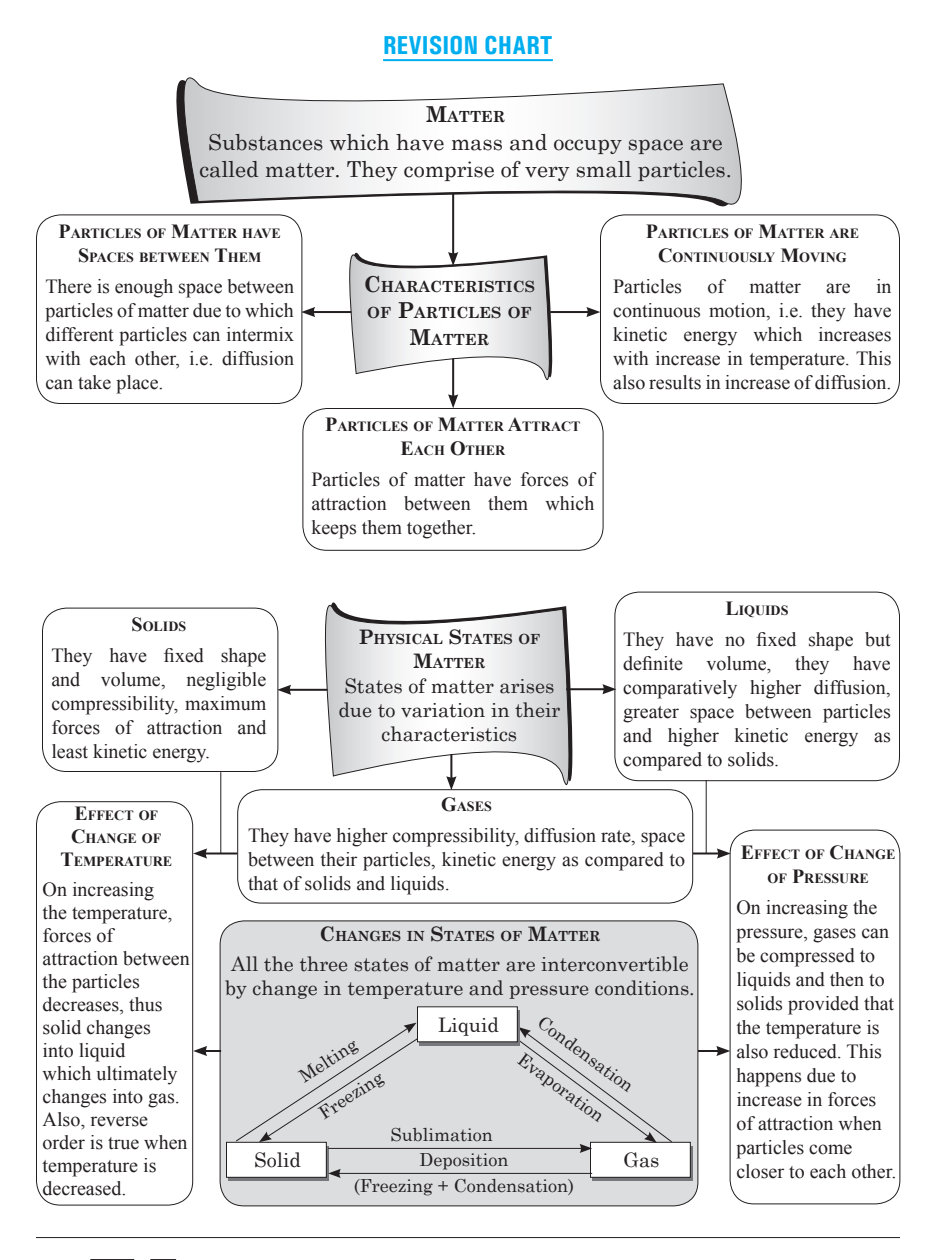
<style>
.page{position:relative;width:936px;height:1260px;background:#fff}
.page>*{position:absolute;margin:0;border:0;box-sizing:border-box;transform-origin:0 0}
.t1{font:700 condensed 26px "Univers";color:#00aeef}
.t2{font:22px/26.4px "Century Schoolbook";color:#231f20;text-align:center}
.t3{font:20px/24px "Times New Roman";color:#231f20;text-align:justify}
.t4{font:20px/24px "Century Schoolbook";color:#231f20;text-align:center}
.t5{font:18px "Century Schoolbook";color:#231f20}
.t6{font:700 15.4px/26.4px "Century Schoolbook";color:#231f20;text-align:center}
.t7{font:700 14px/24px "Times New Roman";color:#231f20;text-align:center}
.t8{font:700 14px/24px "Century Schoolbook";color:#231f20;text-align:center}
.s1{font-size:22px}
.s2{font-size:20px}
</style>
<div class="page">
<hr style="left:36px;top:1237px;width:864px;height:1px;background:#231f20">
<hr style="left:91px;top:1259px;width:43px;height:1px;background:#231f20">
<svg style="left:151px;top:1259px;width:25px;height:1px"></svg>
<div style="left:220px;top:921px;width:478px;height:285px;background:#dcdddf;border-radius:24px"></div>
<div style="left:220px;top:920px;width:478px;height:286px;border:1px solid #231f20;border-radius:24px"></div>
<div style="left:36px;top:214px;width:266px;height:190px;border:1px solid #231f20;border-radius:24px"></div>
<div style="left:36px;top:801px;width:157px;height:405px;border:1px solid #231f20;border-radius:24px"></div>
<div style="left:730px;top:830px;width:170px;height:374px;border:1px solid #231f20;border-radius:24px"></div>
<div style="left:42px;top:608px;width:236px;height:164px;border:1px solid #231f20;border-radius:24px"></div>
<div style="left:302px;top:408px;width:302px;height:143px;border:1px solid #231f20;border-radius:24px"></div>
<div style="left:237px;top:789px;width:456px;height:115px;border:1px solid #231f20;border-radius:24px"></div>
<div style="left:600px;top:214px;width:300px;height:190px;border:1px solid #231f20;border-radius:24px"></div>
<div style="left:614px;top:592px;width:286px;height:189px;border:1px solid #231f20;border-radius:24px"></div>
<svg style="left:316px;top:602px;width:261px;height:189px"></svg>
<svg style="left:165px;top:59px;width:599px;height:166px"></svg>
<hr style="left:312px;top:311px;width:39px;height:2px;background:#231f20">
<svg style="left:301px;top:307px;width:14px;height:10px"></svg>
<hr style="left:288px;top:689px;width:39px;height:2px;background:#231f20">
<svg style="left:277px;top:685px;width:14px;height:10px"></svg>
<hr style="left:550px;top:311px;width:39px;height:2px;background:#231f20">
<svg style="left:586px;top:307px;width:14px;height:10px"></svg>
<hr style="left:566px;top:688px;width:39px;height:2px;background:#231f20">
<svg style="left:602px;top:684px;width:14px;height:10px"></svg>
<hr style="left:452px;top:193px;width:2px;height:62px;background:#231f20">
<svg style="left:342px;top:232px;width:217px;height:178px"></svg>
<hr style="left:450px;top:754px;width:2px;height:25px;background:#231f20">
<svg style="left:446px;top:776px;width:11px;height:14px"></svg>
<div style="left:229px;top:1146px;width:100px;height:35px;background:#76787b"></div>
<div style="left:226px;top:1142px;width:100px;height:35px;background:#fff"></div>
<div style="left:226px;top:1142px;width:101px;height:36px;border:1px solid #231f20"></div>
<div style="left:593px;top:1146px;width:100px;height:35px;background:#76787b"></div>
<div style="left:590px;top:1142px;width:100px;height:35px;background:#fff"></div>
<div style="left:590px;top:1142px;width:101px;height:36px;border:1px solid #231f20"></div>
<hr style="left:328px;top:1148px;width:255px;height:1px;background:#231f20">
<hr style="left:338px;top:1173px;width:254px;height:1px;background:#231f20">
<svg style="left:328px;top:1169px;width:13px;height:9px"></svg>
<svg style="left:235px;top:1023px;width:185px;height:119px"></svg>
<svg style="left:512px;top:1027px;width:161px;height:126px"></svg>
<div style="left:420px;top:1011px;width:100px;height:35px;background:linear-gradient(to right,#76787b,#76787b)"></div>
<div style="left:418px;top:1007px;width:99px;height:35px;background:#fff"></div>
<hr style="left:698px;top:1050px;width:21px;height:2px;background:#231f20">
<svg style="left:716px;top:1046px;width:14px;height:10px"></svg>
<svg style="left:193px;top:1046px;width:28px;height:10px"></svg>
<hr style="left:204px;top:853px;width:33px;height:2px;background:#231f20">
<svg style="left:193px;top:848px;width:14px;height:11px"></svg>
<hr style="left:693px;top:853px;width:27px;height:2px;background:#231f20">
<svg style="left:717px;top:848px;width:14px;height:11px"></svg>
<hr style="left:220px;top:772px;width:1px;height:81px;background:#231f20">
<hr style="left:706px;top:780px;width:1px;height:73px;background:#231f20">
<h1 class="t1" style="left:383px;top:29px;width:171px">REVISION CHART</h1>
<p class="t6" style="left:426px;top:103px;width:81px"><span class="s1">M</span>ATTER</p>
<p class="t2" style="left:199px;top:127px;width:534px">Substances which have mass and occupy space are called matter. They comprise of very small particles.</p>
<p class="t7" style="left:58px;top:221px;width:224px"><span class="s2">P</span>ARTICLES OF <span class="s2">M</span>ATTER HAVE<br><span class="s2">S</span>PACES BETWEEN <span class="s2">T</span>HEM</p>
<p class="t3" style="left:45px;top:274px;width:250px">There is enough space between particles of matter due to which different particles can intermix with each other, i.e. diffusion can take place.</p>
<p class="t6" style="left:364px;top:272px;width:173px"><span class="s1">C</span>HARACTERISTICS<br>OF <span class="s1">P</span>ARTICLES OF<br><span class="s1">M</span>ATTER</p>
<p class="t7" style="left:325px;top:414px;width:257px"><span class="s2">P</span>ARTICLES OF <span class="s2">M</span>ATTER <span class="s2">A</span>TTRACT<br><span class="s2">E</span>ACH <span class="s2">O</span>THER</p>
<p class="t3" style="left:311px;top:467px;width:284px">Particles of matter have forces of attraction between them which keeps them together.</p>
<p class="t7" style="left:646px;top:221px;width:215px"><span class="s2">P</span>ARTICLES OF <span class="s2">M</span>ATTER ARE<br><span class="s2">C</span>ONTINUOUSLY <span class="s2">M</span>OVING</p>
<p class="t3" style="left:613px;top:274px;width:70px">Particles</p>
<p class="t3" style="left:708px;top:274px;width:18px">of</p>
<p class="t3" style="left:750px;top:274px;width:53px">matter</p>
<p class="t3" style="left:826px;top:274px;width:26px">are</p>
<p class="t3" style="left:613px;top:274px;width:280px;text-indent:263px">in continuous motion, i.e. they have kinetic energy which increases with increase in temperature. This also results in increase of diffusion.</p>
<p class="t7" style="left:132px;top:614px;width:56px"><span class="s2">S</span>OLIDS</p>
<p class="t3" style="left:51px;top:643px;width:217px">They have fixed shape and volume, negligible compressibility, maximum forces of attraction and least kinetic energy.</p>
<p class="t8" style="left:358px;top:626px;width:184px"><span class="s2">P</span>HYSICAL <span class="s2">S</span>TATES OF<br><span class="s2">M</span>ATTER</p>
<p class="t4" style="left:338px;top:672px;width:223px">States of matter arises due to variation in their characteristics</p>
<p class="t7" style="left:725px;top:598px;width:65px"><span class="s2">L</span>IQUIDS</p>
<p class="t3" style="left:623px;top:627px;width:269px">They have no fixed shape but definite volume, they have comparatively higher diffusion, greater space between particles and higher kinetic energy as compared to solids.</p>
<p class="t7" style="left:60px;top:803px;width:113px;line-height:23px"><span class="s2">E</span>FFECT OF<br><span class="s2">C</span>HANGE OF<br><span class="s2">T</span>EMPERATURE</p>
<p class="t3" style="left:43px;top:877px;width:149px;line-height:23px;text-align:left">On increasing<br>the temperature, forces of attraction between the particles decreases, thus solid changes<br>into liquid<br>which ultimately changes into gas.<br>Also, reverse order is true when temperature is decreased.</p>
<p class="t7" style="left:441px;top:794px;width:52px"><span class="s2">G</span>ASES</p>
<p class="t3" style="left:248px;top:823px;width:439px">They have higher compressibility, diffusion rate, space between their particles, kinetic energy as compared to that of solids and liquids.</p>
<p class="t8" style="left:320px;top:923px;width:282px"><span class="s2">C</span>HANGES IN <span class="s2">S</span>TATES OF <span class="s2">M</span>ATTER</p>
<p class="t4" style="left:225px;top:950px;width:471px">All the three states of matter are interconvertible by change in temperature and pressure conditions.</p>
<p class="t5" style="left:293px;top:1065px;width:66px;rotate:-33deg">Melting</p>
<p class="t5" style="left:312px;top:1102px;width:74px;rotate:-33deg">Freezing</p>
<p class="t4" style="left:438px;top:1011px;width:62px">Liquid</p>
<p class="t5" style="left:550px;top:1007px;width:116px;rotate:37deg">Condensation</p>
<p class="t5" style="left:529px;top:1044px;width:104px;rotate:37deg">Evaporation</p>
<p class="t5" style="left:390px;top:1120px;width:104px">Sublimation</p>
<p class="t5" style="left:354px;top:1170px;width:222px">(Freezing + Condensation)</p>
<p class="t4" style="left:254px;top:1146px;width:48px">Solid</p>
<p class="t4" style="left:624px;top:1146px;width:37px">Gas</p>
<p class="t5" style="left:419px;top:1144px;width:91px">Deposition</p>
<p class="t7" style="left:741px;top:842px;width:156px"><span class="s2">E</span>FFECT OF <span class="s2">C</span>HANGE<br>OF <span class="s2">P</span>RESSURE</p>
<p class="t3" style="left:736px;top:895px;width:161px;text-align:left">On increasing the pressure, gases can be compressed to liquids and then to solids provided that the temperature is also reduced. This happens due to increase in forces of attraction when particles come closer to each other.</p>
</div>
